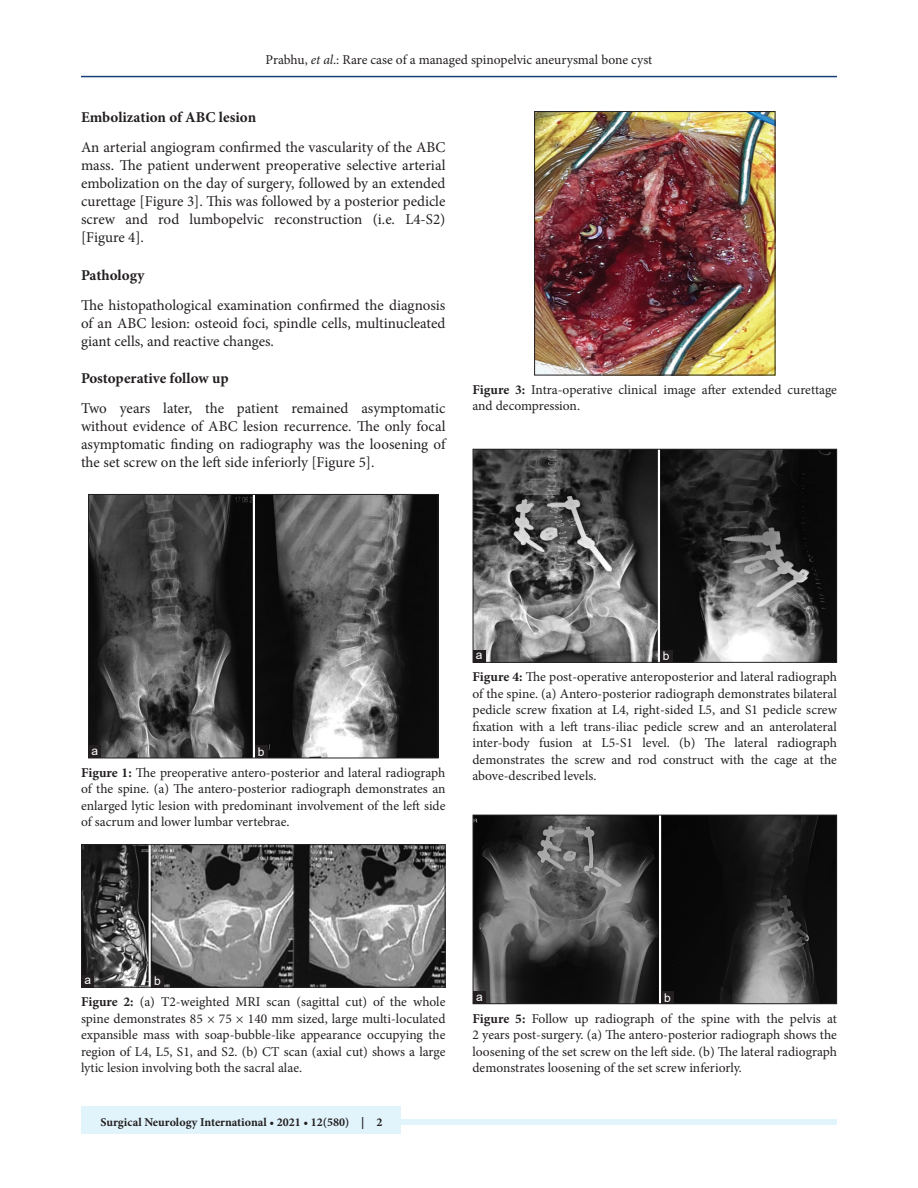
<style>
.page{position:relative;width:918px;height:1188px;background:#fff}
.page>*{position:absolute;margin:0;border:0;box-sizing:border-box;transform-origin:0 0}
.TX{font:15px/18px "Minion Pro";color:#231f20;text-align:justify}
.t1{font:700 15px "Minion Pro";letter-spacing:-.005em;color:#231f20}
.FGC{font:13.5px/16.5px "Minion Pro";color:#231f20;text-align:justify}
.JF{font:700 12px "Minion Pro";color:#231f20}
.LABEL{font:12px "Arial";color:#fff}
.s1{font-style:italic}
.s2{font-weight:700}
</style>
<div class="page">
<hr style="left:81px;top:76px;width:756px;height:1px;background:#164077">
<div style="left:81px;top:1119px;width:756px;height:6px;background:#e1f4fc"></div>
<div style="left:81px;top:1106px;width:319px;height:28px;background:#e1f4fc"></div>
<img style="left:536px;top:113px;width:237px;height:260px">
<div style="left:534px;top:111px;width:241px;height:264px;border:1px solid #231f20"></div>
<img style="left:90px;top:496px;width:346px;height:260px">
<div style="left:88px;top:494px;width:350px;height:264px;border:1px solid #231f20"></div>
<div style="left:255px;top:745px;width:13px;height:13px;background:#231f20"></div>
<div style="left:88px;top:745px;width:13px;height:13px;background:#231f20"></div>
<img style="left:83px;top:846px;width:360px;height:139px">
<div style="left:81px;top:844px;width:364px;height:143px;border:1px solid #231f20"></div>
<div style="left:151px;top:975px;width:13px;height:12px;background:#231f20"></div>
<div style="left:81px;top:975px;width:13px;height:12px;background:#231f20"></div>
<img style="left:475px;top:817px;width:360px;height:185px">
<div style="left:473px;top:815px;width:364px;height:189px;border:1px solid #231f20"></div>
<div style="left:661px;top:991px;width:13px;height:13px;background:#231f20"></div>
<div style="left:473px;top:991px;width:13px;height:13px;background:#231f20"></div>
<img style="left:475px;top:451px;width:360px;height:210px">
<div style="left:473px;top:449px;width:364px;height:214px;border:1px solid #231f20"></div>
<div style="left:660px;top:650px;width:13px;height:12px;background:#231f20"></div>
<div style="left:473px;top:650px;width:13px;height:13px;background:#231f20"></div>
<p class="FGC" style="left:266px;top:51px;width:388px">Prabhu, <span class="s1">et al</span>.: Rare case of a managed spinopelvic aneurysmal bone cyst</p>
<h2 class="t1" style="left:81px;top:107px;width:177px">Embolization of ABC lesion</h2>
<p class="TX" style="left:81px;top:139px;width:366px">An arterial angiogram confirmed the vascularity of the ABC mass. The patient underwent preoperative selective arterial embolization on the day of surgery, followed by an extended curettage [Figure 3]. This was followed by a posterior pedicle screw and rod lumbopelvic reconstruction (i.e. L4-S2) [Figure 4].</p>
<h2 class="t1" style="left:81px;top:264px;width:65px">Pathology</h2>
<p class="TX" style="left:81px;top:296px;width:366px">The histopathological examination confirmed the diagnosis of an ABC lesion: osteoid foci, spindle cells, multinucleated giant cells, and reactive changes.</p>
<h2 class="t1" style="left:81px;top:368px;width:149px">Postoperative follow up</h2>
<p class="TX" style="left:81px;top:400px;width:366px">Two years later, the patient remained asymptomatic without evidence of ABC lesion recurrence. The only focal asymptomatic finding on radiography was the loosening of the set screw on the left side inferiorly [Figure 5].</p>
<p class="FGC" style="left:472px;top:381px;width:366px"><span class="s2">Figure 3:</span> Intra-operative clinical image after extended curettage and decompression.</p>
<p class="LABEL" style="left:91px;top:743px;width:8px">a</p>
<p class="LABEL" style="left:258px;top:744px;width:8px">b</p>
<p class="FGC" style="left:81px;top:764px;width:366px"><span class="s2">Figure 1:</span> The preoperative antero-posterior and lateral radiograph of the spine. (a) The antero-posterior radiograph demonstrates an enlarged lytic lesion with predominant involvement of the left side of sacrum and lower lumbar vertebrae.</p>
<p class="LABEL" style="left:476px;top:647px;width:8px">a</p>
<p class="LABEL" style="left:663px;top:648px;width:8px">b</p>
<p class="FGC" style="left:472px;top:669px;width:366px"><span class="s2">Figure 4:</span> The post-operative anteroposterior and lateral radiograph of the spine. (a) Antero-posterior radiograph demonstrates bilateral pedicle screw fixation at L4, right-sided L5, and S1 pedicle screw fixation with a left trans-iliac pedicle screw and an anterolateral inter-body fusion at L5-S1 level. (b) The lateral radiograph demonstrates the screw and rod construct with the cage at the above-described levels.</p>
<p class="LABEL" style="left:84px;top:972px;width:8px">a</p>
<p class="LABEL" style="left:154px;top:973px;width:8px">b</p>
<p class="FGC" style="left:81px;top:994px;width:366px"><span class="s2">Figure 2:</span> (a) T2-weighted MRI scan (sagittal cut) of the whole spine demonstrates 85 × 75 × 140 mm sized, large multi-loculated expansible mass with soap-bubble-like appearance occupying the region of L4, L5, S1, and S2. (b) CT scan (axial cut) shows a large lytic lesion involving both the sacral alae.</p>
<p class="JF" style="left:100px;top:1113px;width:284px">Surgical Neurology International • 2021 • 12(580) | 2</p>
<p class="LABEL" style="left:476px;top:988px;width:8px">a</p>
<p class="LABEL" style="left:664px;top:989px;width:8px">b</p>
<p class="FGC" style="left:472px;top:1010px;width:366px"><span class="s2">Figure 5:</span> Follow up radiograph of the spine with the pelvis at 2 years post-surgery. (a) The antero-posterior radiograph shows the loosening of the set screw on the left side. (b) The lateral radiograph demonstrates loosening of the set screw inferiorly.</p>
</div>
